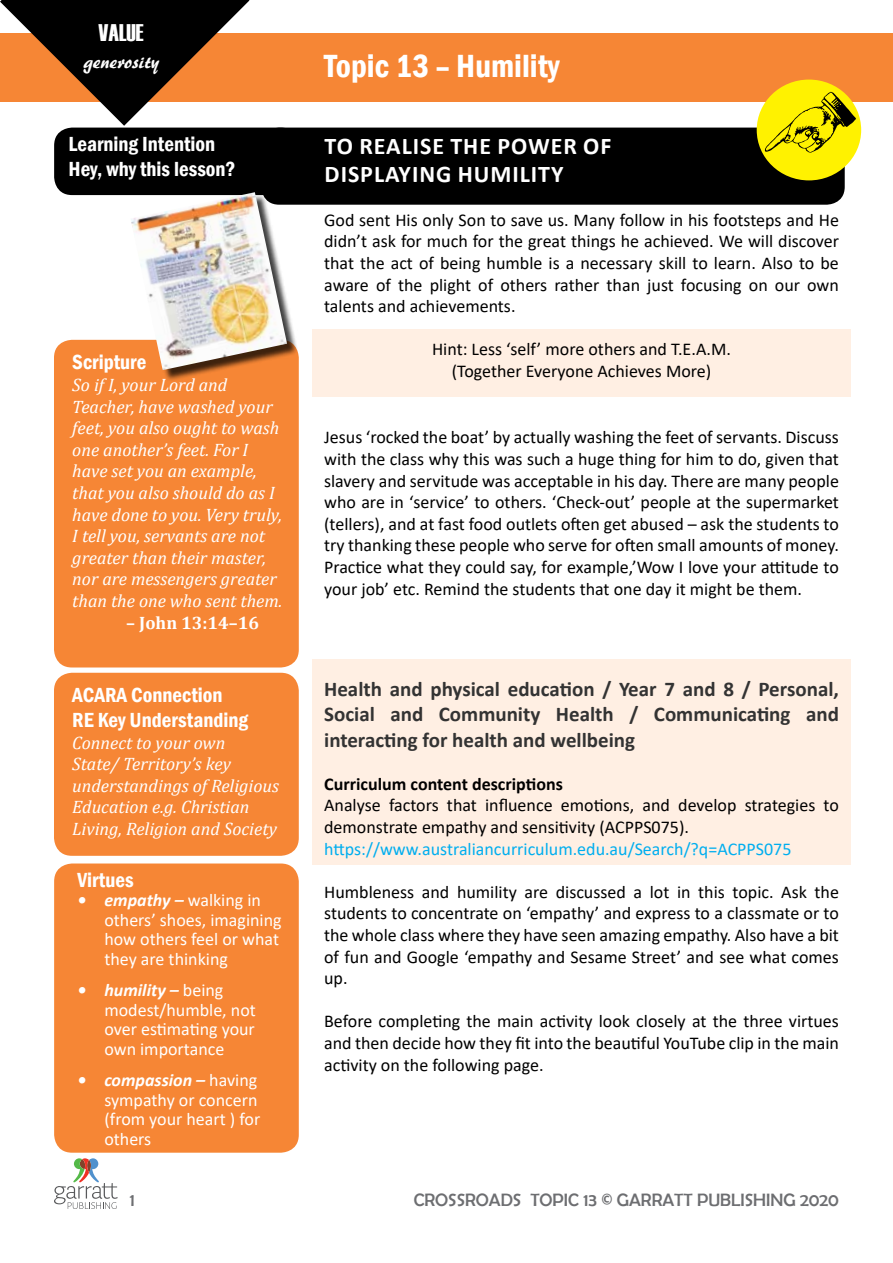
<style>
.page{position:relative;width:893px;height:1263px;background:#fff}
.page>*{position:absolute;margin:0;border:0;box-sizing:border-box;transform-origin:0 0}
.t1{font:600 condensed 33px "Franklin Gothic";color:#fff}
.t2{font:700 24px/28.8px "Calibri";letter-spacing:.04em;color:#fff}
.t3{font:24px "Haettenschweiler";color:#fff}
.t4{font:700 21px/25.2px "Calibri";color:#333;text-align:justify}
.t5{font:600 condensed 21px/25.2px "Franklin Gothic";color:#fff}
.t6{font:21px "ARBERKLEY";color:#fff}
.t7{font:18px/21.6px "Calibri";color:#000;text-align:justify}
.t8{font:italic 18px/21.6px "Cambria";color:#fff}
.t9{font:18px/19.5px "Calibri";color:#fff}
.t10{font:18px "Calibri";color:#00aeef}
.t11{font:18px "Berlin Sans FB";color:#6d6e71}
.t12{font:700 18px "Calibri";color:#000}
.t13{font:700 18px "Cambria";color:#fff}
.s1{font-weight:700;font-style:italic}
</style>
<div class="page">
<svg style="left:54px;top:1158px;width:64px;height:51px"></svg>
<div style="left:261px;top:128px;width:584px;height:77px;background:#000;border-radius:18px"></div>
<div style="left:312px;top:659px;width:539px;height:206px;background:#ffefe3"></div>
<div style="left:312px;top:329px;width:539px;height:68px;background:#ffefe3"></div>
<div style="left:0;top:34px;width:893px;height:68px;background:#f68635"></div>
<div style="left:54px;top:340px;width:245px;height:327px;background:#f68635;border-radius:18px"></div>
<div style="left:54px;top:863px;width:245px;height:290px;background:#f68635;border-radius:18px"></div>
<div style="left:54px;top:673px;width:245px;height:183px;background:#f68635;border-radius:18px"></div>
<div style="left:54px;top:128px;width:245px;height:67px;background:#000;border-radius:18px"></div>
<div style="left:132px;top:194px;width:166px;height:187px;background:#000;opacity:.75"></div>
<img style="left:130px;top:192px;width:157px;height:178px">
<div style="left:757px;top:80px;width:104px;height:100px;background:#fff200;border-radius:50%"></div>
<svg style="left:764px;top:79px;width:98px;height:106px"></svg>
<svg style="left:0;top:0;width:249px;height:126px"></svg>
<h2 class="t3" style="left:99px;top:16px;width:47px">VALUE</h2>
<p class="t6" style="left:83px;top:48px;width:77px">generosity</p>
<p class="t5" style="left:69px;top:131px;width:169px">Learning Intention<br>Hey, why this lesson?</p>
<p class="t5" style="left:72px;top:349px;width:76px">Scripture</p>
<p class="t8" style="left:72px;top:373px;width:212px">So if I, your Lord and<br>Teacher, have washed your feet, you also ought to wash one another’s feet. For I have set you an example, that you also should do as I have done to you. Very truly,<br>I tell you, servants are not greater than their master, nor are messengers greater than the one who sent them.</p>
<p class="t13" style="left:126px;top:610px;width:134px">– John 13:14–16</p>
<p class="t5" style="left:72px;top:682px;width:177px">ACARA Connection<br>RE Key Understanding</p>
<p class="t8" style="left:72px;top:731px;width:208px">Connect to your own<br>State/ Territory’s key understandings of Religious<br>Education e.g. Christian<br>Living, Religion and Society</p>
<p class="t5" style="left:77px;top:867px;width:58px">Virtues</p>
<p class="t9" style="left:104px;top:890px;width:179px;text-indent:-27px"><span class="s1">• empathy –</span> walking in others’ shoes, imagining how others feel or what they are thinking</p>
<p class="t9" style="left:104px;top:980px;width:153px;text-indent:-27px"><span class="s1">• humility –</span> being modest/humble, not over estimating your own importance</p>
<p class="t9" style="left:104px;top:1070px;width:157px;text-indent:-27px"><span class="s1">• compassion –</span> having sympathy or concern (from your heart ) for others</p>
<h1 class="t1" style="left:324px;top:44px;width:237px">Topic 13 – Humility</h1>
<h2 class="t2" style="left:325px;top:131px;width:288px">TO REALISE THE POWER OF<br>DISPLAYING HUMILITY</h2>
<p class="t7" style="left:324px;top:208px;width:516px">God sent His only Son to save us. Many follow in his footsteps and He didn’t ask for much for the great things he achieved. We will discover that the act of being humble is a necessary skill to learn. Also to be aware of the plight of others rather than just focusing on our own talents and achievements.</p>
<p class="t7" style="left:432px;top:338px;width:300px;text-align:center">Hint: Less ‘self’ more others and T.E.A.M. (Together Everyone Achieves More)</p>
<p class="t7" style="left:324px;top:426px;width:516px">Jesus ‘rocked the boat’ by actually washing the feet of servants. Discuss with the class why this was such a huge thing for him to do, given that slavery and servitude was acceptable in his day. There are many people who are in ‘service’ to others. ‘Check-out’ people at the supermarket (tellers), and at fast food outlets often get abused – ask the students to try thanking these people who serve for often small amounts of money.<br>Practice what they could say, for example,’Wow I love your attitude to your job’ etc. Remind the students that one day it might be them.</p>
<p class="t4" style="left:324px;top:676px;width:516px">Health and physical education / Year 7 and 8 / Personal, Social and Community Health / Communicating and interacting for health and wellbeing</p>
<p class="t12" style="left:324px;top:771px;width:240px">Curriculum content descriptions</p>
<p class="t7" style="left:324px;top:794px;width:516px">Analyse factors that influence emotions, and develop strategies to demonstrate empathy and sensitivity (ACPPS075).</p>
<p class="t10" style="left:324px;top:836px;width:469px">https://www.australiancurriculum.edu.au/Search/?q=ACPPS075</p>
<p class="t7" style="left:324px;top:880px;width:516px">Humbleness and humility are discussed a lot in this topic. Ask the students to concentrate on ‘empathy’ and express to a classmate or to the whole class where they have seen amazing empathy. Also have a bit of fun and Google ‘empathy and Sesame Street’ and see what comes up.</p>
<p class="t7" style="left:324px;top:1010px;width:516px">Before completing the main activity look closely at the three virtues and then decide how they fit into the beautiful YouTube clip in the main activity on the following page.</p>
<p class="t11" style="left:130px;top:1190px;width:7px">1</p>
<p class="t11" style="left:414px;top:1190px;width:427px">CROSSROADS TOPIC 13 © GARRATT PUBLISHING 2020</p>
</div>
